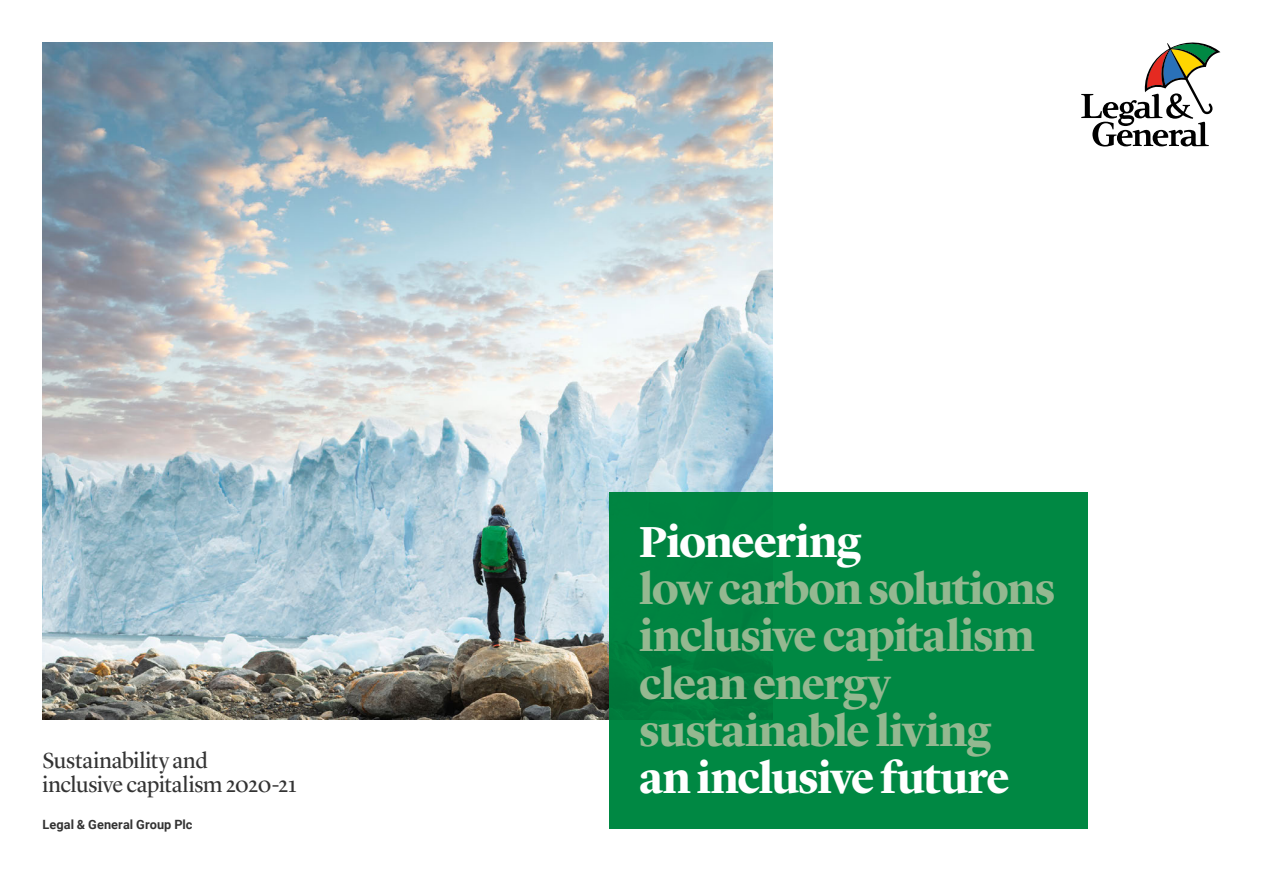
<style>
.page{position:relative;width:1263px;height:893px;background:#fff}
.page>*{position:absolute;margin:0;border:0;box-sizing:border-box;transform-origin:0 0}
.t1{font:700 45px/47.2px "Lyon Display";letter-spacing:-.025em;color:#94b890}
.t2{font:700 45px "Lyon Display";letter-spacing:-.03em;color:#fff}
.t3{font:22.5px/24.8px "Lyon Display";letter-spacing:-.01em;color:#333}
.t4{font:700 12.75px "Roboto";letter-spacing:.005em;color:#333}
</style>
<div class="page">
<svg style="left:1081px;top:42px;width:139px;height:105px"></svg>
<img style="left:43px;top:43px;width:729px;height:677px">
<div style="left:609px;top:493px;width:479px;height:336px;background:#008843"></div>
<p class="t3" style="left:43px;top:746px;width:256px">Sustainability and<br>inclusive capitalism 2020-21</p>
<p class="t4" style="left:43px;top:816px;width:152px">Legal &amp; General Group Plc</p>
<p class="t2" style="left:639px;top:508px;width:224px">Pioneering</p>
<p class="t1" style="left:639px;top:562px;width:418px">low carbon solutions inclusive capitalism clean energy sustainable living</p>
<p class="t2" style="left:639px;top:744px;width:372px">an inclusive future</p>
</div>
